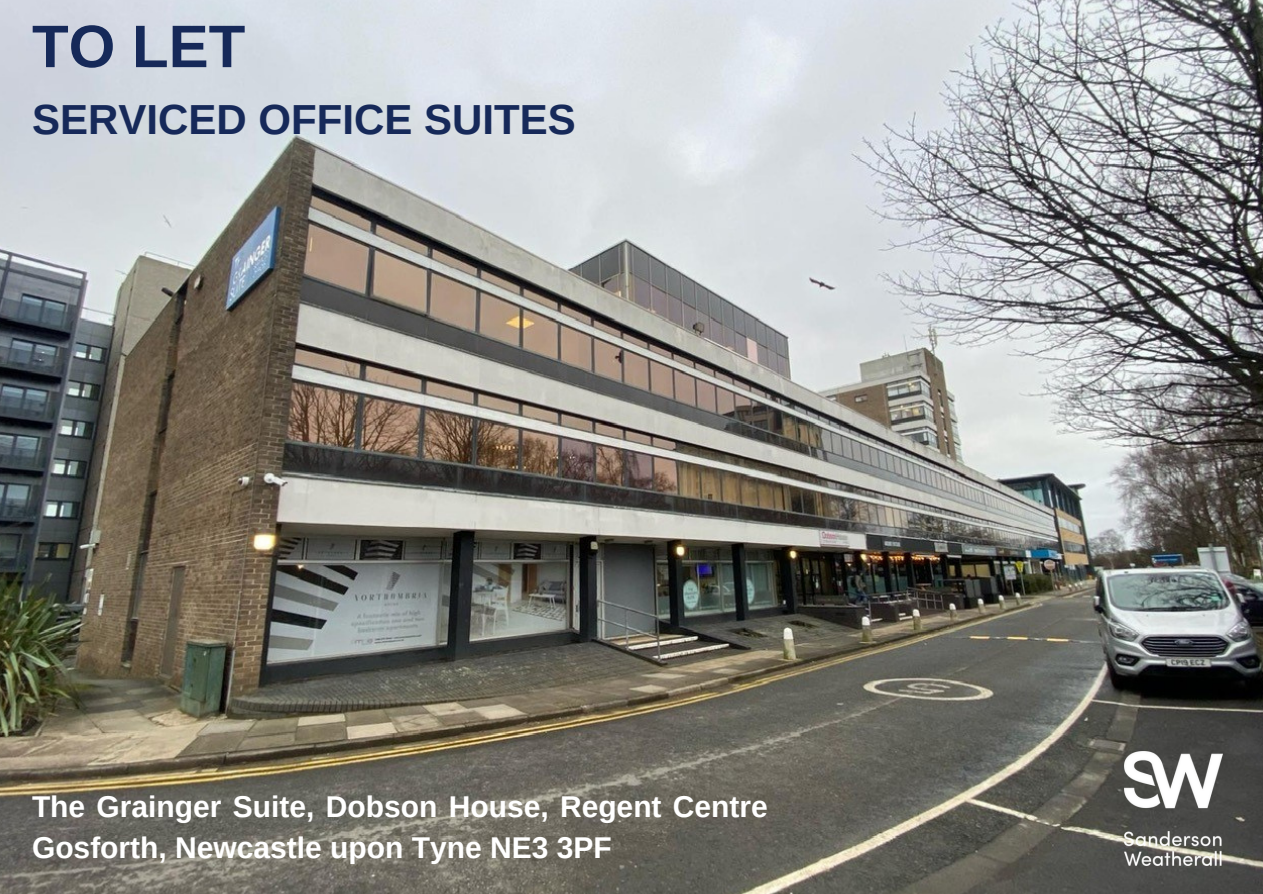
<style>
.page{position:relative;width:1263px;height:894px;background:#fff}
.page>*{position:absolute;margin:0;border:0;box-sizing:border-box;transform-origin:0 0}
.t1{font:700 60px "Arimo";color:#162959}
.t2{font:700 42px "Arimo";color:#162959}
.t3{font:700 30px/40.5px "Arimo";color:#fff}
</style>
<div class="page">
<img style="left:0;top:0;width:1263px;height:893px">
<img style="left:1124px;top:751px;width:98px;height:114px">
<p class="t1" style="left:32px;top:13px;width:215px">TO LET</p>
<p class="t2" style="left:32px;top:95px;width:545px">SERVICED OFFICE SUITES</p>
<p class="t3" style="left:32px;top:786px;width:737px">The Grainger Suite, Dobson House, Regent Centre<br>Gosforth, Newcastle upon Tyne NE3 3PF</p>
</div>
